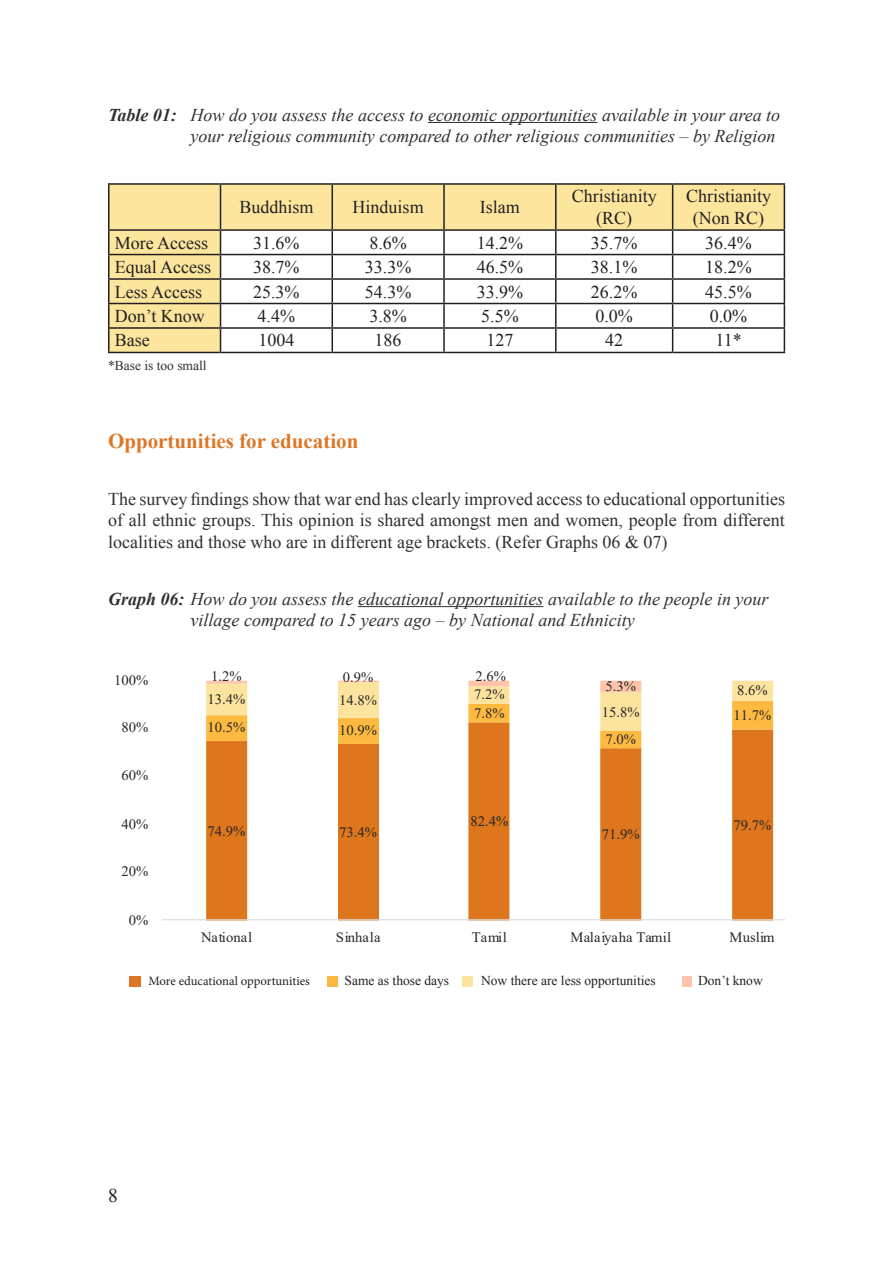
<style>
.page{position:relative;width:893px;height:1263px;background:#fff}
.page>*{position:absolute;margin:0;border:0;box-sizing:border-box;transform-origin:0 0}
.sub_topic{font:700 21px "Times New Roman";color:#dd7626}
.t1{font:19.5px "Times New Roman";color:#231f20}
.Graph{font:italic 18px/21.6px "Times New Roman";color:#312f30;text-align:right}
.body_new{font:18px/21.6px "Times New Roman";color:#312f30;text-align:justify}
.t2{font:18px/21.6px "Times New Roman";color:#231f20;text-align:center}
.t3{font:14.4px "Times New Roman";color:#262626}
.legend{font:13.5px "Times New Roman";color:#231f20}
.body_new-2{font:13.5px "Times New Roman";color:#312f30}
.t4{font:12.75px "Minion Pro";color:#231f20}
.s1{font-weight:700}
</style>
<div class="page">
<hr style="left:428px;top:122px;width:169px;height:1px;background:#312f30">
<hr style="left:358px;top:606px;width:185px;height:1px;background:#312f30">
<svg style="left:110px;top:185px;width:674px;height:167px"></svg>
<hr style="left:108px;top:183px;width:112px;height:2px;background:#231f20">
<hr style="left:108px;top:185px;width:2px;height:44px;background:#231f20">
<hr style="left:220px;top:183px;width:112px;height:2px;background:#231f20">
<hr style="left:220px;top:185px;width:1px;height:44px;background:#231f20">
<hr style="left:332px;top:183px;width:112px;height:2px;background:#231f20">
<hr style="left:332px;top:185px;width:1px;height:44px;background:#231f20">
<hr style="left:444px;top:183px;width:112px;height:2px;background:#231f20">
<hr style="left:443px;top:185px;width:2px;height:44px;background:#231f20">
<hr style="left:556px;top:183px;width:117px;height:2px;background:#231f20">
<hr style="left:555px;top:185px;width:1px;height:44px;background:#231f20">
<hr style="left:673px;top:183px;width:112px;height:2px;background:#231f20">
<hr style="left:672px;top:185px;width:1px;height:44px;background:#231f20">
<hr style="left:784px;top:185px;width:1px;height:44px;background:#231f20">
<hr style="left:108px;top:229px;width:112px;height:2px;background:#231f20">
<hr style="left:108px;top:231px;width:2px;height:23px;background:#231f20">
<hr style="left:220px;top:229px;width:112px;height:2px;background:#231f20">
<hr style="left:332px;top:229px;width:112px;height:2px;background:#231f20">
<hr style="left:444px;top:229px;width:112px;height:2px;background:#231f20">
<hr style="left:443px;top:231px;width:2px;height:23px;background:#231f20">
<hr style="left:556px;top:229px;width:117px;height:2px;background:#231f20">
<hr style="left:673px;top:229px;width:112px;height:2px;background:#231f20">
<hr style="left:108px;top:254px;width:112px;height:1px;background:#231f20">
<hr style="left:108px;top:255px;width:2px;height:23px;background:#231f20">
<hr style="left:220px;top:254px;width:112px;height:1px;background:#231f20">
<hr style="left:332px;top:254px;width:112px;height:1px;background:#231f20">
<hr style="left:444px;top:254px;width:112px;height:1px;background:#231f20">
<hr style="left:443px;top:255px;width:2px;height:23px;background:#231f20">
<hr style="left:556px;top:254px;width:117px;height:1px;background:#231f20">
<hr style="left:673px;top:254px;width:112px;height:1px;background:#231f20">
<hr style="left:108px;top:278px;width:112px;height:2px;background:#231f20">
<hr style="left:108px;top:280px;width:2px;height:23px;background:#231f20">
<hr style="left:220px;top:278px;width:112px;height:2px;background:#231f20">
<hr style="left:332px;top:278px;width:112px;height:2px;background:#231f20">
<hr style="left:444px;top:278px;width:112px;height:2px;background:#231f20">
<hr style="left:443px;top:280px;width:2px;height:23px;background:#231f20">
<hr style="left:556px;top:278px;width:117px;height:2px;background:#231f20">
<hr style="left:673px;top:278px;width:112px;height:2px;background:#231f20">
<hr style="left:108px;top:303px;width:112px;height:1px;background:#231f20">
<hr style="left:108px;top:304px;width:2px;height:23px;background:#231f20">
<hr style="left:220px;top:303px;width:112px;height:1px;background:#231f20">
<hr style="left:332px;top:303px;width:112px;height:1px;background:#231f20">
<hr style="left:444px;top:303px;width:112px;height:1px;background:#231f20">
<hr style="left:443px;top:304px;width:2px;height:23px;background:#231f20">
<hr style="left:556px;top:303px;width:117px;height:1px;background:#231f20">
<hr style="left:673px;top:303px;width:112px;height:1px;background:#231f20">
<hr style="left:108px;top:327px;width:112px;height:2px;background:#231f20">
<hr style="left:108px;top:329px;width:2px;height:23px;background:#231f20">
<hr style="left:220px;top:327px;width:112px;height:2px;background:#231f20">
<svg style="left:220px;top:231px;width:1px;height:121px"></svg>
<hr style="left:332px;top:327px;width:112px;height:2px;background:#231f20">
<svg style="left:332px;top:231px;width:1px;height:121px"></svg>
<hr style="left:444px;top:327px;width:112px;height:2px;background:#231f20">
<hr style="left:443px;top:329px;width:2px;height:23px;background:#231f20">
<hr style="left:556px;top:327px;width:117px;height:2px;background:#231f20">
<svg style="left:555px;top:231px;width:1px;height:121px"></svg>
<hr style="left:673px;top:327px;width:112px;height:2px;background:#231f20">
<svg style="left:672px;top:231px;width:1px;height:121px"></svg>
<svg style="left:784px;top:231px;width:1px;height:121px"></svg>
<hr style="left:108px;top:352px;width:112px;height:1px;background:#231f20">
<hr style="left:220px;top:352px;width:112px;height:1px;background:#231f20">
<hr style="left:332px;top:352px;width:112px;height:1px;background:#231f20">
<hr style="left:444px;top:352px;width:112px;height:1px;background:#231f20">
<hr style="left:556px;top:352px;width:117px;height:1px;background:#231f20">
<hr style="left:673px;top:352px;width:112px;height:1px;background:#231f20">
<svg style="left:206px;top:748px;width:567px;height:171px"></svg>
<svg style="left:206px;top:681px;width:567px;height:67px"></svg>
<hr style="left:161px;top:919px;width:624px;height:1px;background:#d9d9d9">
<div style="left:130px;top:976px;width:11px;height:10px;background:#dd7626"></div>
<div style="left:327px;top:976px;width:11px;height:10px;background:#fcb740"></div>
<div style="left:462px;top:976px;width:11px;height:10px;background:#fce69d"></div>
<div style="left:682px;top:976px;width:10px;height:10px;background:#fbc4ab"></div>
<p class="Graph" style="left:108px;top:103px;width:674px"><span class="s1">Table 01:</span> How do you assess the access to economic opportunities available in your area to your religious community compared to other religious communities – by Religion</p>
<p class="t2" style="left:239px;top:196px;width:76px">Buddhism</p>
<p class="t2" style="left:353px;top:196px;width:73px">Hinduism</p>
<p class="t2" style="left:480px;top:196px;width:41px">Islam</p>
<p class="t2" style="left:572px;top:185px;width:87px">Christianity (RC)</p>
<p class="t2" style="left:686px;top:185px;width:87px">Christianity (Non RC)</p>
<p class="t2" style="left:115px;top:231px;width:95px">More Access</p>
<p class="t2" style="left:253px;top:231px;width:48px">31.6%</p>
<p class="t2" style="left:369px;top:231px;width:39px">8.6%</p>
<p class="t2" style="left:477px;top:231px;width:48px">14.2%</p>
<p class="t2" style="left:591px;top:231px;width:48px">35.7%</p>
<p class="t2" style="left:705px;top:231px;width:48px">36.4%</p>
<p class="t2" style="left:115px;top:256px;width:98px">Equal Access</p>
<p class="t2" style="left:253px;top:256px;width:48px">38.7%</p>
<p class="t2" style="left:365px;top:256px;width:48px">33.3%</p>
<p class="t2" style="left:477px;top:256px;width:48px">46.5%</p>
<p class="t2" style="left:591px;top:256px;width:48px">38.1%</p>
<p class="t2" style="left:705px;top:256px;width:48px">18.2%</p>
<p class="t2" style="left:115px;top:280px;width:89px">Less Access</p>
<p class="t2" style="left:253px;top:280px;width:48px">25.3%</p>
<p class="t2" style="left:365px;top:280px;width:48px">54.3%</p>
<p class="t2" style="left:477px;top:280px;width:48px">33.9%</p>
<p class="t2" style="left:591px;top:280px;width:48px">26.2%</p>
<p class="t2" style="left:705px;top:280px;width:48px">45.5%</p>
<p class="t2" style="left:115px;top:305px;width:92px">Don’t Know</p>
<p class="t2" style="left:258px;top:305px;width:39px">4.4%</p>
<p class="t2" style="left:369px;top:305px;width:39px">3.8%</p>
<p class="t2" style="left:481px;top:305px;width:39px">5.5%</p>
<p class="t2" style="left:595px;top:305px;width:39px">0.0%</p>
<p class="t2" style="left:710px;top:305px;width:39px">0.0%</p>
<p class="t2" style="left:115px;top:329px;width:36px">Base</p>
<p class="t2" style="left:258px;top:329px;width:37px">1004</p>
<p class="t2" style="left:375px;top:329px;width:28px">186</p>
<p class="t2" style="left:486px;top:329px;width:28px">127</p>
<p class="t2" style="left:605px;top:329px;width:19px">42</p>
<p class="t2" style="left:715px;top:329px;width:28px">11*</p>
<p class="body_new-2" style="left:108px;top:357px;width:100px">*Base is too small</p>
<p class="sub_topic" style="left:108px;top:426px;width:252px">Opportunities for education</p>
<p class="body_new" style="left:108px;top:488px;width:678px">The survey findings show that war end has clearly improved access to educational opportunities of all ethnic groups. This opinion is shared amongst men and women, people from different localities and those who are in different age brackets. (Refer Graphs 06 &amp; 07)</p>
<p class="Graph" style="left:190px;top:587px;width:579px;text-align:left;text-indent:-82px"><span class="s1">Graph 06:</span> How do you assess the educational opportunities available to the people in your village compared to 15 years ago – by National and Ethnicity</p>
<p class="t3" style="left:114px;top:670px;width:36px">100%</p>
<p class="t3" style="left:121px;top:717px;width:28px">80%</p>
<p class="t3" style="left:121px;top:765px;width:28px">60%</p>
<p class="t3" style="left:121px;top:814px;width:28px">40%</p>
<p class="t3" style="left:121px;top:861px;width:28px">20%</p>
<p class="t3" style="left:129px;top:910px;width:21px">0%</p>
<p class="t3" style="left:211px;top:666px;width:32px">1.2%</p>
<p class="t3" style="left:343px;top:667px;width:32px">0.9%</p>
<p class="t3" style="left:476px;top:666px;width:32px">2.6%</p>
<p class="t3" style="left:208px;top:689px;width:39px">13.4%</p>
<p class="t3" style="left:339px;top:690px;width:39px">14.8%</p>
<p class="t3" style="left:208px;top:717px;width:39px">10.5%</p>
<p class="t3" style="left:339px;top:720px;width:39px">10.9%</p>
<p class="t3" style="left:208px;top:821px;width:39px">74.9%</p>
<p class="t3" style="left:339px;top:822px;width:39px">73.4%</p>
<p class="t3" style="left:474px;top:684px;width:32px">7.2%</p>
<p class="t3" style="left:474px;top:703px;width:32px">7.8%</p>
<p class="t3" style="left:470px;top:811px;width:39px">82.4%</p>
<p class="t3" style="left:606px;top:676px;width:32px">5.3%</p>
<p class="t3" style="left:602px;top:702px;width:39px">15.8%</p>
<p class="t3" style="left:606px;top:729px;width:32px">7.0%</p>
<p class="t3" style="left:602px;top:824px;width:39px">71.9%</p>
<p class="t3" style="left:737px;top:680px;width:32px">8.6%</p>
<p class="t3" style="left:733px;top:704px;width:39px">11.7%</p>
<p class="t3" style="left:733px;top:815px;width:39px">79.7%</p>
<p class="t3" style="left:201px;top:927px;width:52px">National</p>
<p class="t3" style="left:336px;top:927px;width:46px">Sinhala</p>
<p class="t3" style="left:472px;top:927px;width:36px">Tamil</p>
<p class="t3" style="left:571px;top:927px;width:102px">Malaiyaha Tamil</p>
<p class="t3" style="left:729px;top:927px;width:47px">Muslim</p>
<p class="t4" style="left:148px;top:973px;width:163px">More educational opportunities</p>
<p class="legend" style="left:345px;top:972px;width:106px">Same as those days</p>
<p class="legend" style="left:481px;top:972px;width:176px">Now there are less opportunities</p>
<p class="legend" style="left:698px;top:972px;width:66px">Don’t know</p>
<p class="t1" style="left:108px;top:1183px;width:11px">8</p>
</div>
